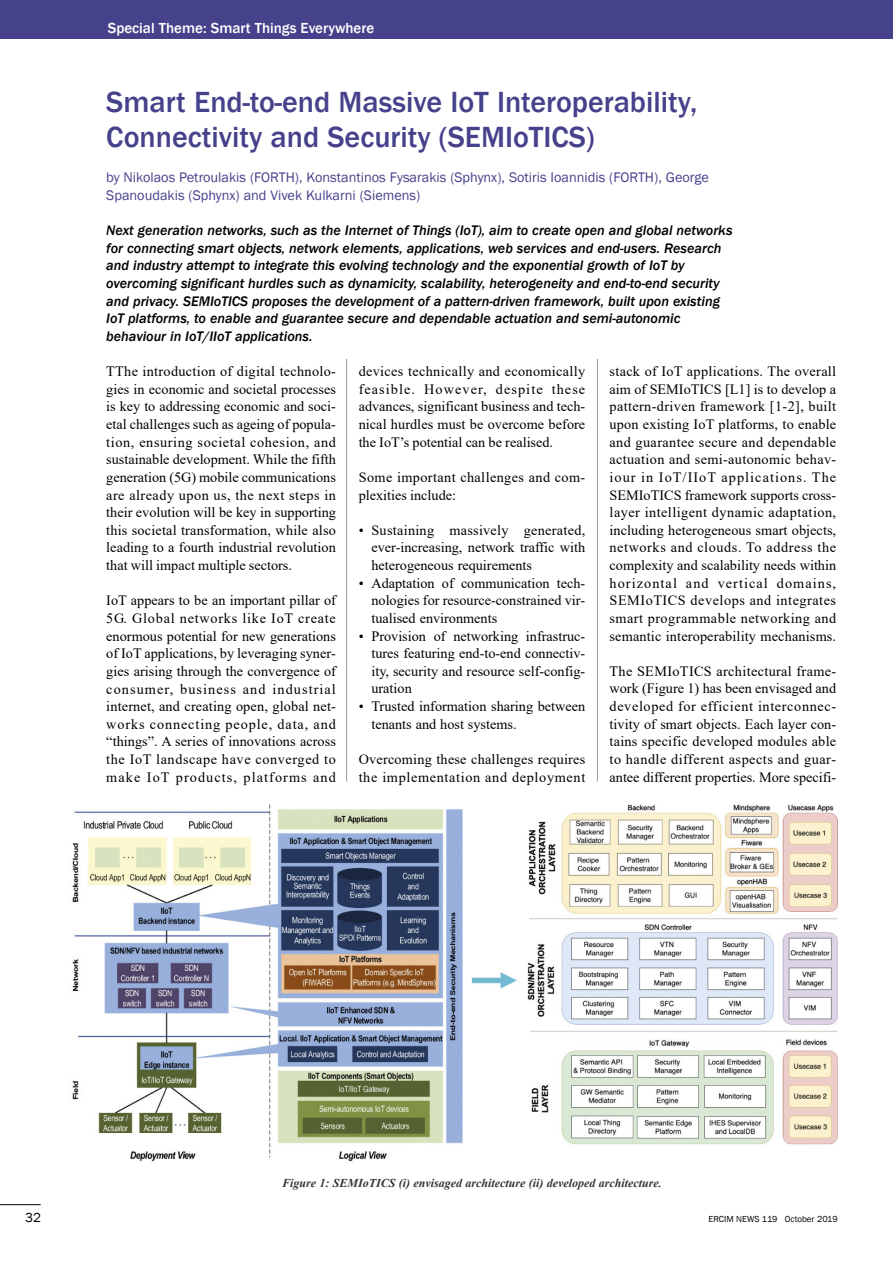
<style>
.page{position:relative;width:893px;height:1263px;background:#fff}
.page>*{position:absolute;margin:0;border:0;box-sizing:border-box;transform-origin:0 0}
.t1{font:500 30px/35.2px "Franklin Gothic";color:#46418b}
.t2{font:500 15px "Franklin Gothic";color:#fff}
.t3{font:14.25px/17.5px "Times New Roman";color:#000;text-align:justify}
.t4{font:italic 500 14.25px/17.5px "Franklin Gothic";color:#000}
.t5{font:14.25px/17.7px "Franklin Gothic";color:#46418b}
.t6{font:14.25px/17.7px "Times New Roman";letter-spacing:.03em;color:#000}
.t7{font:13.5px "Franklin Gothic";color:#000}
.t8{font:italic 700 12px "Times New Roman";color:#333}
.t9{font:9px "Franklin Gothic";color:#000}
</style>
<div class="page">
<hr style="left:346px;top:359px;width:1px;height:423px;background:#999">
<hr style="left:597px;top:359px;width:1px;height:423px;background:#999">
<hr style="left:0;top:1204px;width:41px;height:1px;background:#000">
<div style="left:0;top:0;width:893px;height:38px;background:#46418b"></div>
<img style="left:72px;top:805px;width:766px;height:357px">
<p class="t2" style="left:108px;top:20px;width:268px">Special Theme: Smart Things Everywhere</p>
<h1 class="t1" style="left:106px;top:84px;width:592px">Smart End-to-end Massive IoT Interoperability,<br>Connectivity and Security (SEMIoTICS)</h1>
<p class="t5" style="left:106px;top:168px;width:604px">by Nikolaos Petroulakis (FORTH), Konstantinos Fysarakis (Sphynx), Sotiris Ioannidis (FORTH), George<br>Spanoudakis (Sphynx) and Vivek Kulkarni (Siemens)</p>
<p class="t4" style="left:106px;top:221px;width:628px">Next generation networks, such as the Internet of Things (IoT), aim to create open and global networks for connecting smart objects, network elements, applications, web services and end-users. Research and industry attempt to integrate this evolving technology and the exponential growth of IoT by overcoming significant hurdles such as dynamicity, scalability, heterogeneity and end-to-end security and privacy. SEMIoTICS proposes the development of a pattern-driven framework, built upon existing IoT platforms, to enable and guarantee secure and dependable actuation and semi-autonomic behaviour in IoT/IIoT applications.</p>
<p class="t3" style="left:106px;top:363px;width:231px">TThe introduction of digital technolo&shy;gies in economic and societal processes is key to addressing economic and soci&shy;etal challenges such as ageing of popula&shy;tion, ensuring societal cohesion, and sustainable development. While the fifth generation (5G) mobile communications are already upon us, the next steps in their evolution will be key in supporting this societal transformation, while also leading to a fourth industrial revolution that will impact multiple sectors.</p>
<p class="t3" style="left:106px;top:592px;width:231px">IoT appears to be an important pillar of 5G. Global networks like IoT create enormous potential for new generations of IoT applications, by leveraging syner&shy;gies arising through the convergence of consumer, business and industrial internet, and creating open, global net&shy;works connecting people, data, and “things”. A series of innovations across the IoT landscape have converged to make IoT products, platforms and</p>
<p class="t3" style="left:359px;top:363px;width:228px">devices technically and economically feasible. However, despite these advances, significant business and tech&shy;nical hurdles must be overcome before the IoT’s potential can be realised.</p>
<p class="t6" style="left:359px;top:468px;width:228px">Some important challenges and com&shy;plexities include:</p>
<p class="t3" style="left:371px;top:521px;width:215px;text-indent:-13px">• Sustaining massively generated, ever-increasing, network traffic with heterogeneous requirements</p>
<p class="t3" style="left:371px;top:574px;width:215px;text-indent:-13px">• Adaptation of communication tech&shy;nologies for resource-constrained vir&shy;tualised environments</p>
<p class="t3" style="left:371px;top:627px;width:215px;text-indent:-13px">• Provision of networking infrastruc&shy;tures featuring end-to-end connectiv&shy;ity, security and resource self-config&shy;uration</p>
<p class="t3" style="left:371px;top:697px;width:215px;text-indent:-13px">• Trusted information sharing between tenants and host systems.</p>
<p class="t3" style="left:359px;top:750px;width:228px">Overcoming these challenges requires the implementation and deployment</p>
<p class="t3" style="left:610px;top:363px;width:228px">stack of IoT applications. The overall aim of SEMIoTICS [L1] is to develop a pattern-driven framework [1-2], built upon existing IoT platforms, to enable and guarantee secure and dependable actuation and semi-autonomic behav&shy;iour in IoT/IIoT applications. The SEMIoTICS framework supports cross&shy;layer intelligent dynamic adaptation, including heterogeneous smart objects, networks and clouds. To address the complexity and scalability needs within horizontal and vertical domains, SEMIoTICS develops and integrates smart programmable networking and semantic interoperability mechanisms.</p>
<p class="t3" style="left:610px;top:662px;width:228px">The SEMIoTICS architectural frame&shy;work (Figure 1) has been envisaged and developed for efficient interconnec&shy;tivity of smart objects. Each layer con&shy;tains specific developed modules able to handle different aspects and guar&shy;antee different properties. More specifi-</p>
<p class="t8" style="left:282px;top:1176px;width:381px">Figure 1: SEMIoTICS (i) envisaged architecture (ii) developed architecture.</p>
<p class="t7" style="left:25px;top:1210px;width:17px">32</p>
<p class="t9" style="left:709px;top:1214px;width:131px">ERCIM NEWS 119 October 2019</p>
</div>
